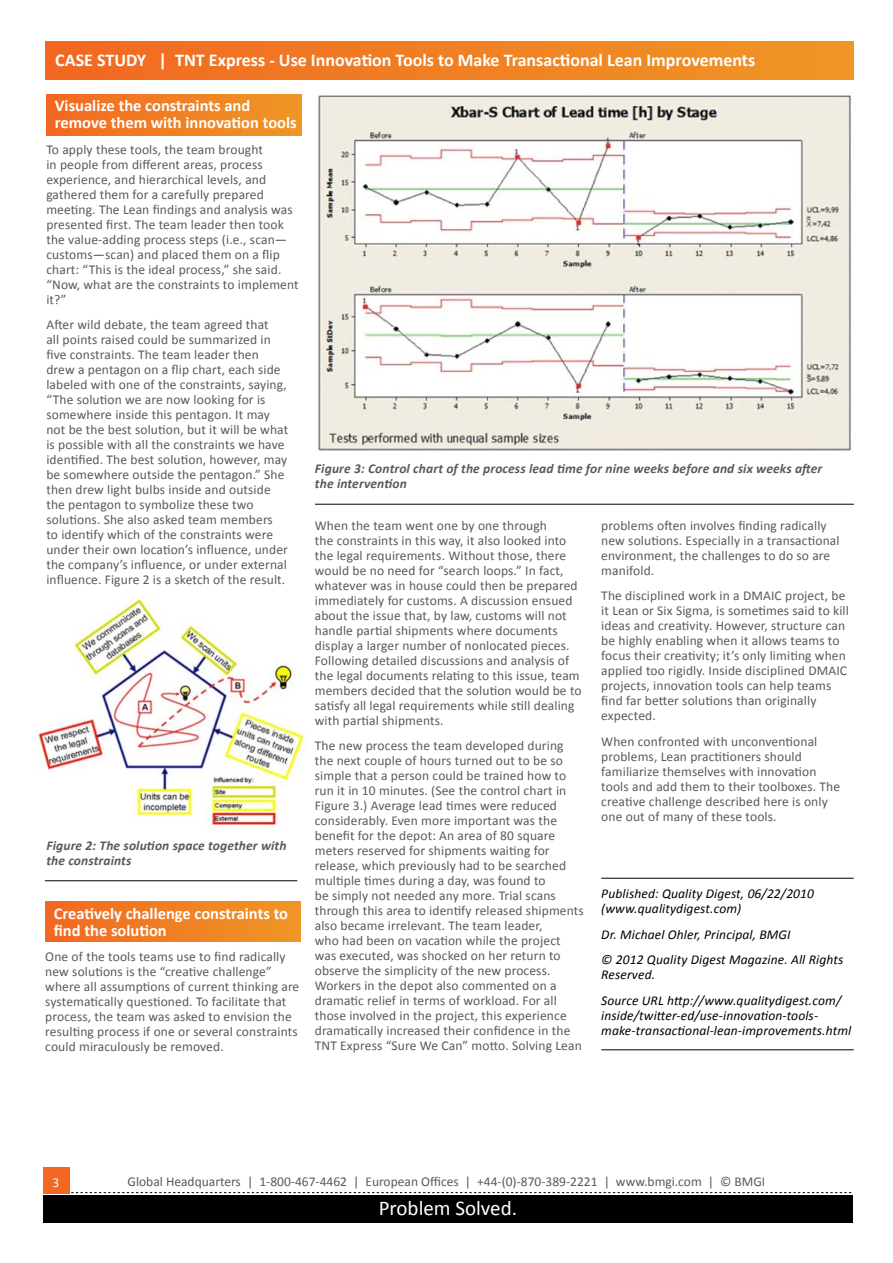
<style>
.page{position:relative;width:893px;height:1263px;background:#fff}
.page>*{position:absolute;margin:0;border:0;box-sizing:border-box;transform-origin:0 0}
.t1{font:21px "Calibri";color:#fff}
.t2{font:700 18px "Calibri";color:#fff}
.t3{font:700 16.5px/16.5px "Calibri";color:#fff}
.t4{font:13.5px/15px "Calibri";letter-spacing:.01em;color:#5a595b}
.t5{font:italic 13.5px/15px "Calibri";letter-spacing:.01em;color:#000}
.t6{font:italic 700 13.5px/15px "Calibri";letter-spacing:.01em;color:#5a595b}
.t7{font:13.5px "Calibri";color:#59595b}
.t8{font:13.5px "Calibri";color:#fff}
.s1{color:#5a595b}
</style>
<div class="page">
<div style="left:43px;top:1195px;width:810px;height:27px;background:#000"></div>
<div style="left:43px;top:1167px;width:26px;height:26px;background:#f26722"></div>
<svg style="left:71px;top:1192px;width:780px;height:1px"></svg>
<div style="left:46px;top:95px;width:256px;height:40px;background:linear-gradient(to right,#f26822,#ef9625)"></div>
<div style="left:45px;top:901px;width:255px;height:41px;background:linear-gradient(to right,#f26822,#ef9625)"></div>
<hr style="left:315px;top:504px;width:539px;height:1px;background:#000">
<hr style="left:601px;top:878px;width:253px;height:1px;background:#000">
<div style="left:46px;top:41px;width:808px;height:39px;background:linear-gradient(to right,#f26822,#ef9625)"></div>
<img style="left:36px;top:595px;width:270px;height:231px">
<img style="left:318px;top:95px;width:533px;height:356px">
<hr style="left:45px;top:880px;width:252px;height:1px;background:#000">
<hr style="left:601px;top:1049px;width:253px;height:1px;background:#000">
<h2 class="t2" style="left:55px;top:49px;width:702px">CASE STUDY | TNT Express - Use Innovation Tools to Make Transactional Lean Improvements</h2>
<p class="t3" style="left:55px;top:98px;width:243px">Visualize the constraints and remove them with innovation tools</p>
<p class="t4" style="left:46px;top:142px;width:254px">To apply these tools, the team brought<br>in people from different areas, process experience, and hierarchical levels, and gathered them for a carefully prepared meeting. The Lean findings and analysis was presented first. The team leader then took the value-adding process steps (i.e., scan— customs—scan) and placed them on a flip chart: “This is the ideal process,” she said. “Now, what are the constraints to implement it?”</p>
<p class="t4" style="left:46px;top:317px;width:243px">After wild debate, the team agreed that<br>all points raised could be summarized in five constraints. The team leader then drew a pentagon on a flip chart, each side labeled with one of the constraints, saying, “The solution we are now looking for is somewhere inside this pentagon. It may not be the best solution, but it will be what is possible with all the constraints we have identified. The best solution, however, may be somewhere outside the pentagon.” She then drew light bulbs inside and outside the pentagon to symbolize these two solutions. She also asked team members<br>to identify which of the constraints were under their own location’s influence, under the company’s influence, or under external influence. Figure 2 is a sketch of the result.</p>
<p class="t6" style="left:315px;top:461px;width:509px">Figure 3: Control chart of the process lead time for nine weeks before and six weeks after the intervention</p>
<p class="t4" style="left:601px;top:518px;width:240px">problems often involves finding radically new solutions. Especially in a transactional environment, the challenges to do so are manifold.</p>
<p class="t4" style="left:601px;top:588px;width:249px">The disciplined work in a DMAIC project, be it Lean or Six Sigma, is sometimes said to kill ideas and creativity. However, structure can be highly enabling when it allows teams to focus their creativity; it’s only limiting when applied too rigidly. Inside disciplined DMAIC projects, innovation tools can help teams find far better solutions than originally expected.</p>
<p class="t4" style="left:601px;top:734px;width:240px">When confronted with unconventional problems, Lean practitioners should familiarize themselves with innovation tools and add them to their toolboxes. The creative challenge described here is only one out of many of these tools.</p>
<p class="t4" style="left:315px;top:518px;width:268px">When the team went one by one through<br>the constraints in this way, it also looked into the legal requirements. Without those, there would be no need for “search loops.” In fact, whatever was in house could then be prepared immediately for customs. A discussion ensued about the issue that, by law, customs will not handle partial shipments where documents display a larger number of nonlocated pieces.<br>Following detailed discussions and analysis of the legal documents relating to this issue, team members decided that the solution would be to satisfy all legal requirements while still dealing with partial shipments.</p>
<p class="t4" style="left:315px;top:738px;width:271px">The new process the team developed during the next couple of hours turned out to be so simple that a person could be trained how to run it in 10 minutes. (See the control chart in Figure 3.) Average lead times were reduced considerably. Even more important was the benefit for the depot: An area of 80 square meters reserved for shipments waiting for release, which previously had to be searched multiple times during a day, was found to<br>be simply not needed any more. Trial scans through this area to identify released shipments also became irrelevant. The team leader,<br>who had been on vacation while the project was executed, was shocked on her return to observe the simplicity of the new process.<br>Workers in the depot also commented on a dramatic relief in terms of workload. For all those involved in the project, this experience dramatically increased their confidence in the TNT Express “Sure We Can” motto. Solving Lean</p>
<p class="t6" style="left:46px;top:838px;width:242px">Figure 2: The solution space together with the constraints</p>
<p class="t5" style="left:601px;top:885px;width:214px">Published: Quality Digest, 06/22/2010 (www.qualitydigest.com)</p>
<p class="t5" style="left:601px;top:921px;width:244px;line-height:25.7px">Dr. Michael Ohler, Principal, BMGI<br>© 2012 Quality Digest Magazine. All Rights</p>
<p class="t5" style="left:601px;top:961px;width:241px;line-height:25.7px">Reserved.<br>Source URL http://www.qualitydigest.com/</p>
<p class="t5" style="left:601px;top:1007px;width:251px">inside/twitter-ed/use-innovation-tools&shy;make-transactional-lean-improvements.html</p>
<p class="t3" style="left:54px;top:905px;width:236px">Creatively challenge constraints to find the solution</p>
<p class="t4" style="left:45px;top:949px;width:256px">One of the tools teams use to find radically new solutions is the “creative challenge” where all assumptions of current thinking are systematically questioned. To facilitate that process, the team was asked to envision the resulting process if one or several constraints could miraculously be removed.</p>
<p class="t8" style="left:53px;top:1174px;width:8px">3</p>
<p class="t7" style="left:128px;top:1173px;width:639px">Global Headquarters | 1-800-467-4462 | <span class="s1">European Offices |</span> +44-(0)-870-389-2221 <span class="s1">| www.bmgi.com | © BMGI</span></p>
<h1 class="t1" style="left:379px;top:1195px;width:140px">Problem Solved.</h1>
</div>
